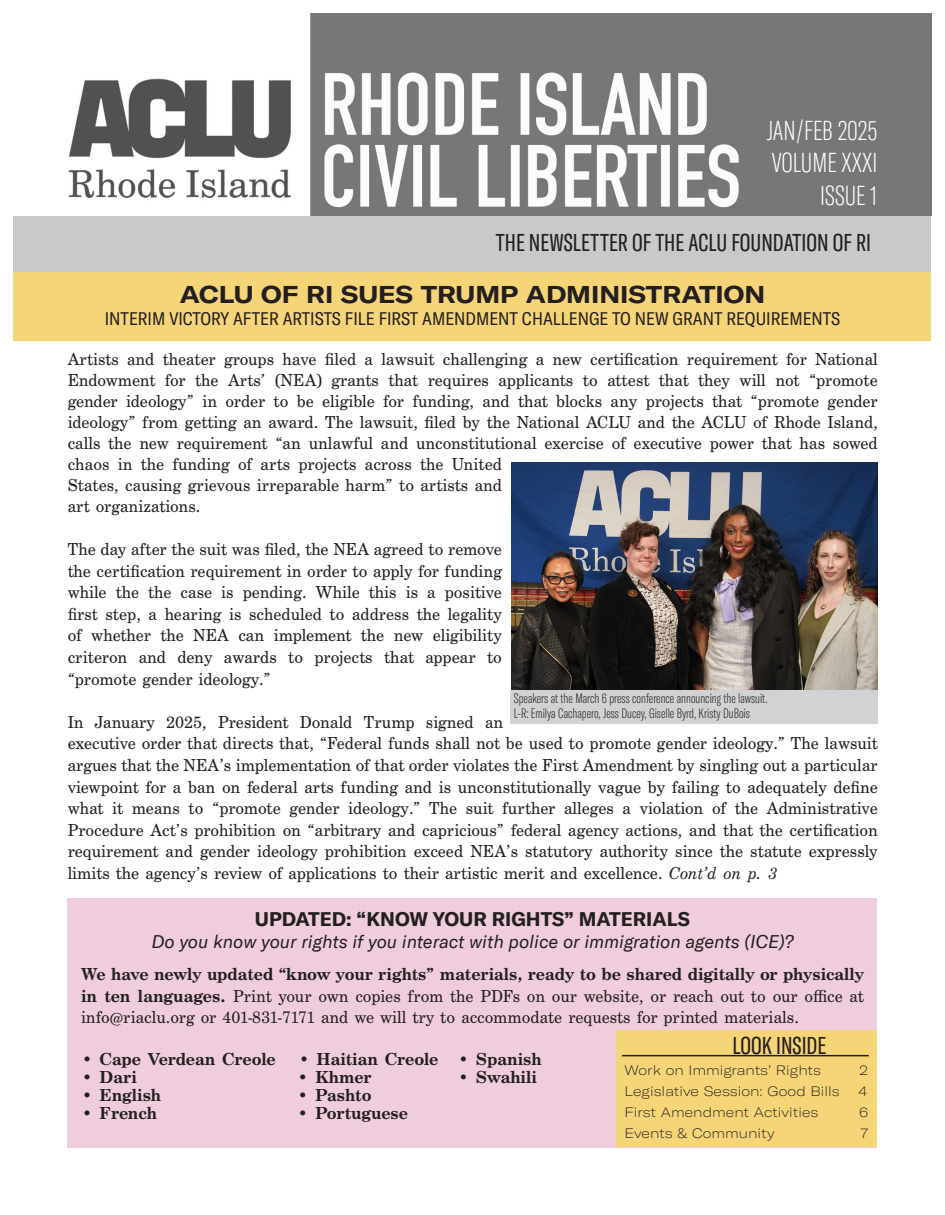
<style>
.page{position:relative;width:945px;height:1215px;background:#fff}
.page>*{position:absolute;margin:0;border:0;box-sizing:border-box;transform-origin:0 0}
.t1{font:100 extra-condensed 27px "GT America";color:#fff}
.t2{font:extra-condensed 24px "GT America";color:#231f20}
.t3{font:700 expanded 24px "GT America";color:#231f20}
.t4{font:700 19.5px "GT America";color:#231f20}
.t5{font:18px/21.6px "Century Schoolbook FS";color:#231f20;text-align:justify}
.t6{font:700 18px "Century Schoolbook FS";color:#231f20}
.t7{font:condensed 18px "GT America";color:#231f20}
.t8{font:italic 18px "GT America";color:#231f20}
.t9{font:100 extra-condensed 13.5px "GT America";color:#231f20}
.t10{font:100 expanded 13.5px "GT America";color:#231f20}
.s1{font-style:italic}
.s2{font-weight:700}
</style>
<div class="page">
<div style="left:68px;top:899px;width:810px;height:249px;background:#efcddc"></div>
<img style="left:68px;top:14px;width:864px;height:202px">
<div style="left:14px;top:216px;width:918px;height:57px;background:#cac9ca"></div>
<div style="left:616px;top:1030px;width:262px;height:118px;background:#f6d578"></div>
<hr style="left:622px;top:1055px;width:247px;height:1px;background:#231f20">
<div style="left:14px;top:273px;width:918px;height:68px;background:#f6d578"></div>
<img style="left:511px;top:463px;width:367px;height:227px">
<div style="left:511px;top:690px;width:367px;height:34px;background:#d1d2d4"></div>
<p class="t1" style="left:767px;top:115px;width:112px">JAN/FEB 2025</p>
<p class="t1" style="left:772px;top:148px;width:107px">VOLUME XXXI</p>
<p class="t1" style="left:820px;top:180px;width:59px">ISSUE 1</p>
<p class="t2" style="left:496px;top:229px;width:377px">THE NEWSLETTER OF THE ACLU FOUNDATION OF RI</p>
<p class="t3" style="left:180px;top:280px;width:587px">ACLU OF RI SUES TRUMP ADMINISTRATION</p>
<p class="t7" style="left:105px;top:308px;width:737px">INTERIM VICTORY AFTER ARTISTS FILE FIRST AMENDMENT CHALLENGE TO NEW GRANT REQUIREMENTS</p>
<p class="t5" style="left:68px;top:349px;width:812px;line-height:21px;text-align:left">Artists and theater groups have filed a lawsuit challenging a new certification requirement for National Endowment for the Arts’ (NEA) grants that requires applicants to attest that they will not “promote gender ideology” in order to be eligible for funding, and that blocks any projects that “promote gender ideology” from getting an award. The lawsuit, filed by the National ACLU and the ACLU of Rhode Island, calls the new requirement “an unlawful and unconstitutional exercise of executive power that has sowed chaos in the funding of arts projects across the United<br>States, causing grievous irreparable harm” to artists and<br>art organizations.</p>
<p class="t5" style="left:68px;top:539px;width:436px">The day after the suit was filed, the NEA agreed to remove the certification requirement in order to apply for funding while the the case is pending. While this is a positive first step, a hearing is scheduled to address the legality of whether the NEA can implement the new eligibility criteron and deny awards to projects that appear to “promote gender ideology.”</p>
<p class="t5" style="left:68px;top:711px;width:812px;text-align:left">In January 2025, President Donald Trump signed an<br>executive order that directs that, “Federal funds shall not be used to promote gender ideology.” The lawsuit argues that the NEA’s implementation of that order violates the First Amendment by singling out a particular viewpoint for a ban on federal arts funding and is unconstitutionally vague by failing to adequately define what it means to “promote gender ideology.” The suit further alleges a violation of the Administrative Procedure Act’s prohibition on “arbitrary and capricious” federal agency actions, and that the certification requirement and gender ideology prohibition exceed NEA’s statutory authority since the statute expressly limits the agency’s review of applications to their artistic merit and excellence. <span class="s1">Cont’d on p. 3</span></p>
<p class="t9" style="left:514px;top:691px;width:255px">Speakers at the March 6 press conference announcing the lawsuit.</p>
<p class="t9" style="left:514px;top:706px;width:238px">L-R: Emilya Cachapero, Jess Ducey, Giselle Byrd, Kristy DuBois</p>
<p class="t4" style="left:255px;top:907px;width:437px">UPDATED: “KNOW YOUR RIGHTS” MATERIALS</p>
<p class="t8" style="left:152px;top:931px;width:643px">Do you know your rights if you interact with police or immigration agents (ICE)?</p>
<p class="t5" style="left:81px;top:964px;width:785px"><span class="s2">We have newly updated “know your rights” materials, ready to be shared digitally or physically in ten languages.</span> Print your own copies from the PDFs on our website, or reach out to our office at info@riaclu.org or 401-831-7171 and we will try to accommodate requests for printed materials.</p>
<p class="t6" style="left:81px;top:1049px;width:462px">• Cape Verdean Creole • Haitian Creole • Spanish</p>
<p class="t6" style="left:81px;top:1067px;width:57px">• Dari</p>
<p class="t6" style="left:297px;top:1067px;width:76px">• Khmer</p>
<p class="t6" style="left:457px;top:1067px;width:81px">• Swahili</p>
<p class="t6" style="left:81px;top:1085px;width:82px">• English</p>
<p class="t6" style="left:297px;top:1085px;width:76px">• Pashto</p>
<p class="t6" style="left:81px;top:1103px;width:78px">• French</p>
<p class="t6" style="left:297px;top:1103px;width:113px">• Portuguese</p>
<p class="t2" style="left:733px;top:1032px;width:95px">LOOK INSIDE</p>
<p class="t10" style="left:625px;top:1062px;width:198px">Work on Immigrants’ Rights</p>
<p class="t10" style="left:860px;top:1062px;width:10px">2</p>
<p class="t10" style="left:625px;top:1083px;width:217px">Legislative Session: Good Bills</p>
<p class="t10" style="left:858px;top:1083px;width:10px">4</p>
<p class="t10" style="left:625px;top:1104px;width:195px">First Amendment Activities</p>
<p class="t10" style="left:859px;top:1104px;width:11px">6</p>
<p class="t10" style="left:625px;top:1125px;width:151px">Events &amp; Community</p>
<p class="t10" style="left:860px;top:1125px;width:9px">7</p>
</div>
